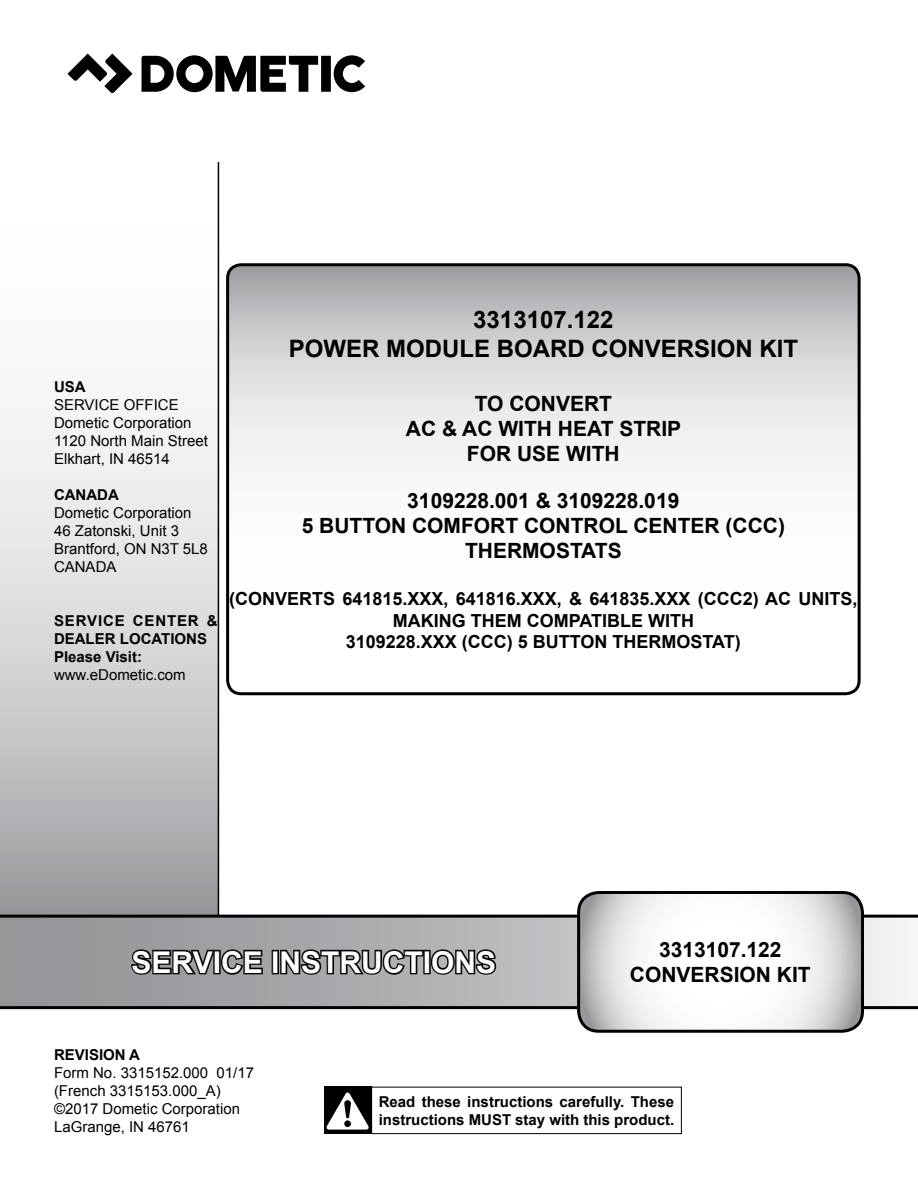
<style>
.page{position:relative;width:918px;height:1188px;background:#fff}
.page>*{position:absolute;margin:0;border:0;box-sizing:border-box;transform-origin:0 0}
.t1{font:700 30px "Arial";color:#fff}
.t2{font:700 24px/28.8px "Arial";color:#000;text-align:center}
.t3{font:700 21px/25.2px "Arial";color:#000;text-align:center}
.t4{font:700 18px/21.6px "Arial";color:#000;text-align:center}
.t5{font:15px/18px "Arial";color:#000}
.t6{font:700 15px/18px "Arial";color:#000}
</style>
<div class="page">
<svg style="left:0;top:162px;width:218px;height:753px"></svg>
<hr style="left:218px;top:162px;width:1px;height:810px;background:#000">
<div style="left:371px;top:1087px;width:311px;height:47px;border:1px solid #000"></div>
<div style="left:324px;top:1087px;width:47px;height:47px;background:#000"></div>
<svg style="left:326px;top:1092px;width:43px;height:38px"></svg>
<svg style="left:0;top:915px;width:918px;height:94px;background:#a1a2a4"></svg>
<svg style="left:68px;top:54px;width:65px;height:39px"></svg>
<svg style="left:142px;top:55px;width:223px;height:37px"></svg>
<svg style="left:129px;top:947px;width:135px;height:30px;background:#48494a"></svg>
<div style="left:272px;top:950px;width:7px;height:24px;border:3px solid #000"></div>
<svg style="left:279px;top:947px;width:219px;height:30px;background:#545556"></svg>
<svg style="left:579px;top:892px;width:283px;height:139px"></svg>
<div style="left:577px;top:891px;width:287px;height:142px;border:3px solid #000;border-radius:20px"></div>
<svg style="left:228px;top:267px;width:629px;height:426px"></svg>
<div style="left:226px;top:263px;width:635px;height:432px;border:3px solid #000;border-radius:14px"></div>
<p class="t6" style="left:54px;top:379px;width:33px">USA</p>
<p class="t5" style="left:54px;top:396px;width:155px">SERVICE OFFICE<br>Dometic Corporation<br>1120 North Main Street<br>Elkhart, IN 46514</p>
<p class="t6" style="left:54px;top:487px;width:66px">CANADA</p>
<p class="t5" style="left:54px;top:504px;width:155px">Dometic Corporation<br>46 Zatonski, Unit 3<br>Brantford, ON N3T 5L8<br>CANADA</p>
<p class="t6" style="left:54px;top:613px;width:165px">SERVICE CENTER &amp;<br>DEALER LOCATIONS<br>Please Visit:</p>
<p class="t5" style="left:54px;top:666px;width:133px">www.eDometic.com</p>
<h2 class="t2" style="left:289px;top:306px;width:511px">3313107.122<br>POWER MODULE BOARD CONVERSION KIT</h2>
<h3 class="t3" style="left:406px;top:391px;width:277px">TO CONVERT<br>AC &amp; AC WITH HEAT STRIP<br>FOR USE WITH</h3>
<h3 class="t3" style="left:302px;top:488px;width:485px">3109228.001 &amp; 3109228.019<br>5 BUTTON COMFORT CONTROL CENTER (CCC)<br>THERMOSTATS</h3>
<p class="t4" style="left:229px;top:588px;width:630px">(CONVERTS 641815.XXX, 641816.XXX, &amp; 641835.XXX (CCC2) AC UNITS,<br>MAKING THEM COMPATIBLE WITH<br>3109228.XXX (CCC) 5 BUTTON THERMOSTAT)</p>
<h1 class="t1" style="left:132px;top:942px;width:366px">SERVICE INSTRUCTIONS</h1>
<h3 class="t3" style="left:630px;top:938px;width:182px">3313107.122<br>CONVERSION KIT</h3>
<p class="t6" style="left:54px;top:1046px;width:88px">REVISION A</p>
<p class="t5" style="left:54px;top:1063px;width:202px">Form No. 3315152.000 01/17 (French 3315153.000_A) ©2017 Dometic Corporation<br>LaGrange, IN 46761</p>
<p class="t6" style="left:379px;top:1093px;width:297px">Read these instructions carefully. These instructions MUST stay with this product.</p>
</div>
